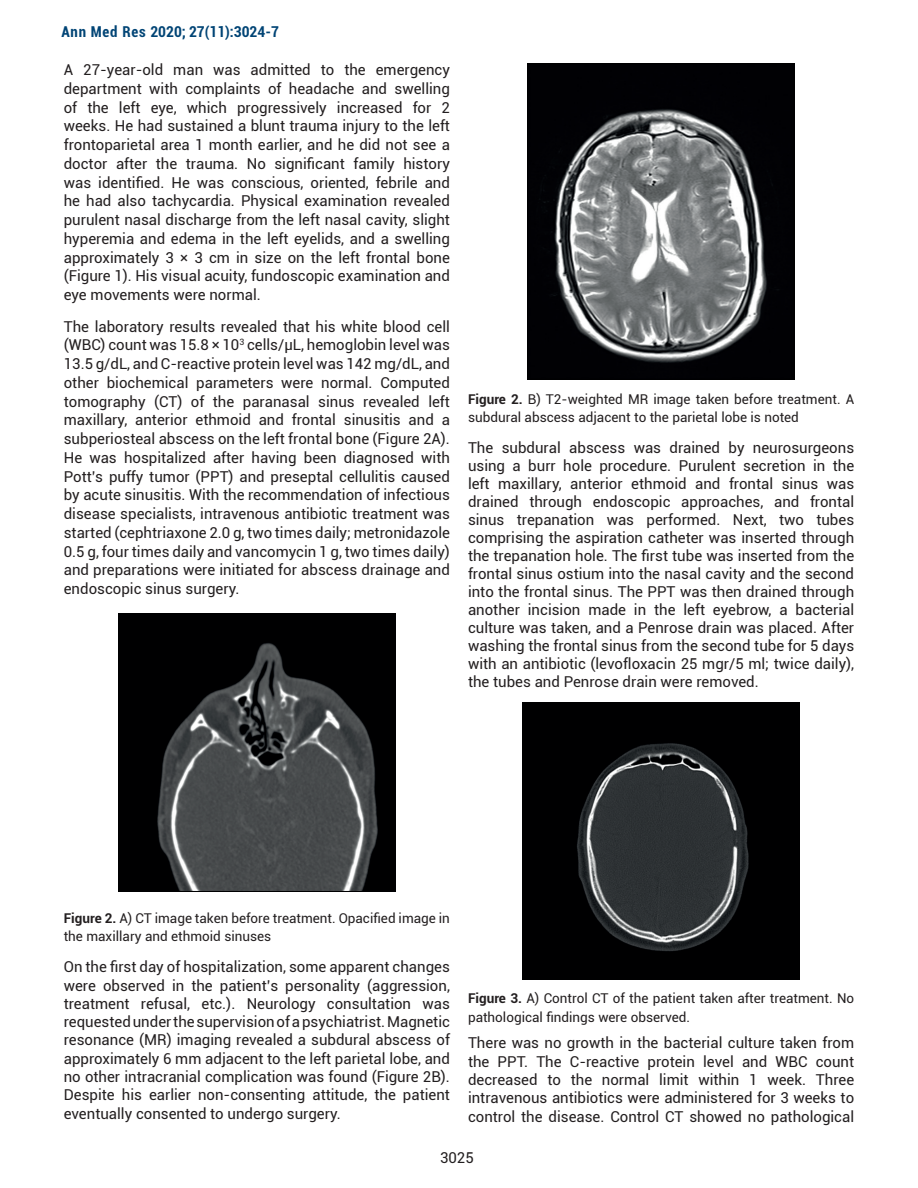
<style>
.page{position:relative;width:918px;height:1188px;background:#fff}
.page>*{position:absolute;margin:0;border:0;box-sizing:border-box;transform-origin:0 0}
.t1{font:15px/18.8px "Roboto";color:#231f20;text-align:justify}
.t2{font:700 condensed 15px "Roboto";color:#004475}
.t3{font:13.5px/18.3px "Roboto";color:#231f20}
.s1{font-weight:700}
</style>
<div class="page">
<img style="left:118px;top:614px;width:278px;height:277px">
<img style="left:528px;top:64px;width:267px;height:316px">
<img style="left:522px;top:702px;width:278px;height:278px">
<p class="t2" style="left:61px;top:21px;width:219px">Ann Med Res 2020; 27(11):3024-7</p>
<p class="t1" style="left:64px;top:60px;width:388px">A 27-year-old man was admitted to the emergency department with complaints of headache and swelling of the left eye, which progressively increased for 2 weeks. He had sustained a blunt trauma injury to the left frontoparietal area 1 month earlier, and he did not see a doctor after the trauma. No significant family history was identified. He was conscious, oriented, febrile and he had also tachycardia. Physical examination revealed purulent nasal discharge from the left nasal cavity, slight hyperemia and edema in the left eyelids, and a swelling approximately 3 × 3 cm in size on the left frontal bone (Figure 1). His visual acuity, fundoscopic examination and eye movements were normal.</p>
<p class="t1" style="left:64px;top:316px;width:388px">The laboratory results revealed that his white blood cell (WBC) count was 15.8 × 10<sup>3</sup> cells/µL, hemoglobin level was 13.5 g/dL, and C-reactive protein level was 142 mg/dL, and other biochemical parameters were normal. Computed tomography (CT) of the paranasal sinus revealed left maxillary, anterior ethmoid and frontal sinusitis and a subperiosteal abscess on the left frontal bone (Figure 2A).<br>He was hospitalized after having been diagnosed with Pott’s puffy tumor (PPT) and preseptal cellulitis caused by acute sinusitis. With the recommendation of infectious disease specialists, intravenous antibiotic treatment was started (cephtriaxone 2.0 g, two times daily; metronidazole 0.5 g, four times daily and vancomycin 1 g, two times daily) and preparations were initiated for abscess drainage and endoscopic sinus surgery.</p>
<p class="t3" style="left:468px;top:389px;width:388px"><span class="s1">Figure 2.</span> B) T2-weighted MR image taken before treatment. A subdural abscess adjacent to the parietal lobe is noted</p>
<p class="t1" style="left:468px;top:438px;width:388px;line-height:18px">The subdural abscess was drained by neurosurgeons using a burr hole procedure. Purulent secretion in the left maxillary, anterior ethmoid and frontal sinus was drained through endoscopic approaches, and frontal sinus trepanation was performed. Next, two tubes comprising the aspiration catheter was inserted through the trepanation hole. The first tube was inserted from the frontal sinus ostium into the nasal cavity and the second into the frontal sinus. The PPT was then drained through another incision made in the left eyebrow, a bacterial culture was taken, and a Penrose drain was placed. After washing the frontal sinus from the second tube for 5 days with an antibiotic (levofloxacin 25 mgr/5 ml; twice daily), the tubes and Penrose drain were removed.</p>
<p class="t3" style="left:64px;top:908px;width:388px"><span class="s1">Figure 2.</span> A) CT image taken before treatment. Opacified image in the maxillary and ethmoid sinuses</p>
<p class="t1" style="left:64px;top:957px;width:388px;line-height:18.3px">On the first day of hospitalization, some apparent changes were observed in the patient’s personality (aggression, treatment refusal, etc.). Neurology consultation was requested under the supervision of a psychiatrist. Magnetic resonance (MR) imaging revealed a subdural abscess of approximately 6 mm adjacent to the left parietal lobe, and no other intracranial complication was found (Figure 2B).<br>Despite his earlier non-consenting attitude, the patient eventually consented to undergo surgery.</p>
<p class="t3" style="left:468px;top:989px;width:388px"><span class="s1">Figure 3.</span> A) Control CT of the patient taken after treatment. No pathological findings were observed.</p>
<p class="t1" style="left:468px;top:1033px;width:388px;line-height:18.3px">There was no growth in the bacterial culture taken from the PPT. The C-reactive protein level and WBC count decreased to the normal limit within 1 week. Three intravenous antibiotics were administered for 3 weeks to control the disease. Control CT showed no pathological</p>
<p class="t1" style="left:440px;top:1148px;width:35px">3025</p>
</div>
